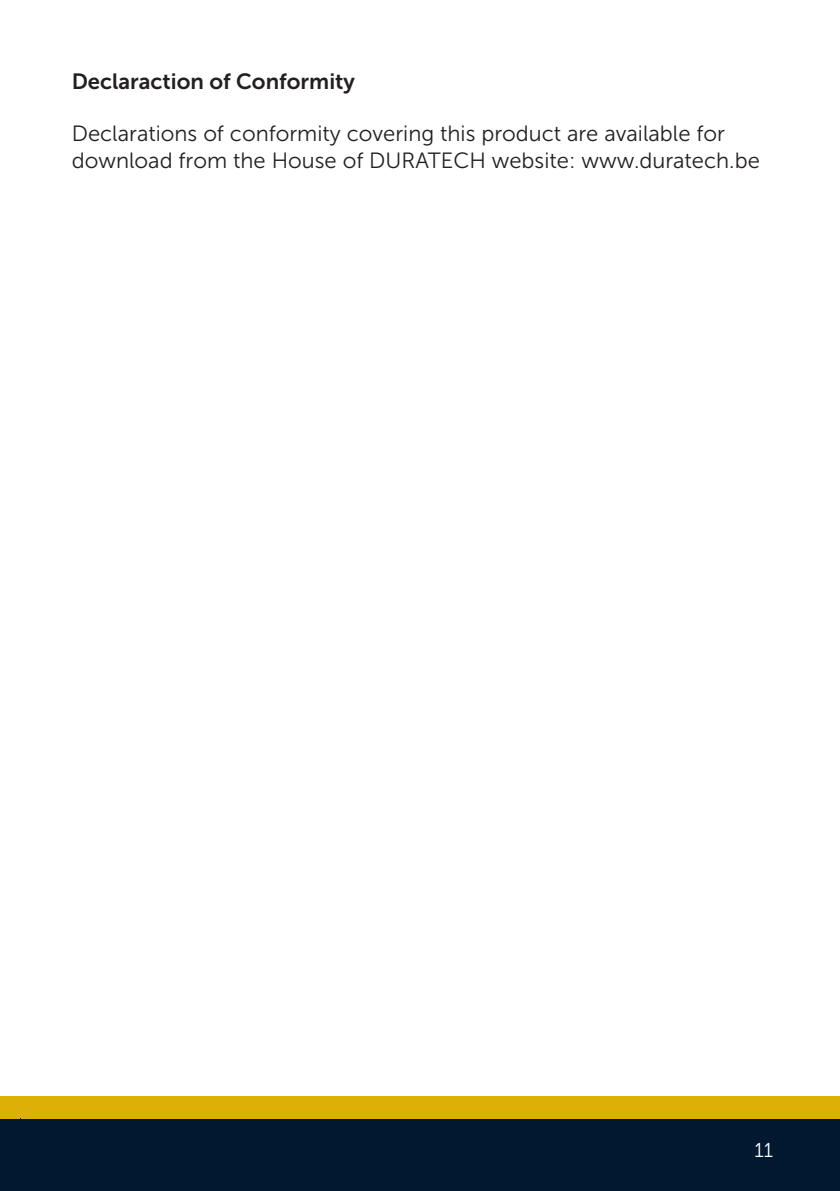
<style>
.page{position:relative;width:840px;height:1191px;background:#fff}
.page>*{position:absolute;margin:0;border:0;box-sizing:border-box;transform-origin:0 0}
.t1{font:22px/26.4px "Museo Sans 300";color:#231f20}
.t2{font:22px "Museo Sans 700";color:#231f20}
.t3{font:20px "Museo Sans 300";color:#fff}
</style>
<div class="page">
<div style="left:0;top:1118px;width:839px;height:73px;background:#001930"></div>
<div style="left:0;top:1096px;width:839px;height:22px;background:#ddb008"></div>
<p class="t2" style="left:72px;top:69px;width:285px">Declaraction of Conformity</p>
<p class="t1" style="left:72px;top:121px;width:689px">Declarations of conformity covering this product are available for download from the House of DURATECH website: www.duratech.be</p>
<p class="t3" style="left:754px;top:1139px;width:20px">11</p>
</div>
